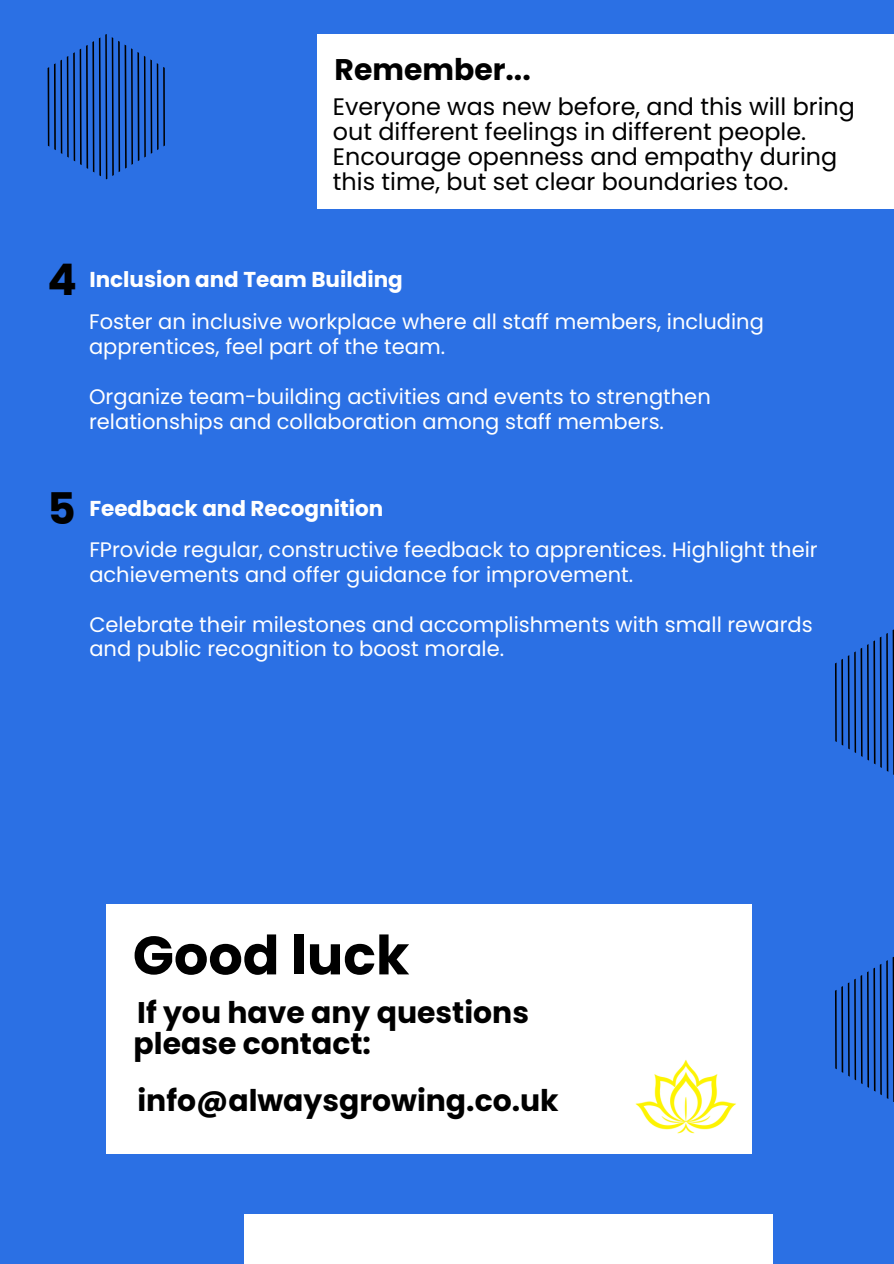
<style>
.page{position:relative;width:894px;height:1264px;background:#fff}
.page>*{position:absolute;margin:0;border:0;box-sizing:border-box;transform-origin:0 0}
.t1{font:700 54px "Poppins";color:#000}
.t2{font:700 43.5px "Poppins";color:#000}
.t3{font:700 29.85px/31.5px "Poppins";color:#000}
.t4{font:23.85px/24.8px "Poppins";color:#000}
.t5{font:700 21.45px "Poppins";color:#fff}
.t6{font:21px/24.8px "Poppins";color:#fff}
</style>
<div class="page">
<div style="left:0;top:0;width:893px;height:1263px;background:#2b70e4"></div>
<div style="left:244px;top:1214px;width:527px;height:49px;background:#fff"></div>
<svg style="left:48px;top:34px;width:116px;height:145px"></svg>
<svg style="left:835px;top:630px;width:58px;height:142px"></svg>
<svg style="left:835px;top:957px;width:58px;height:142px"></svg>
<div style="left:106px;top:904px;width:645px;height:250px;background:#fff"></div>
<div style="left:317px;top:34px;width:576px;height:174px;background:#fff"></div>
<img style="left:635px;top:1029px;width:117px;height:125px">
<p class="t3" style="left:334px;top:54px;width:198px">Remember...</p>
<p class="t4" style="left:333px;top:95px;width:523px">Everyone was new before, and this will bring out different feelings in different people.<br>Encourage openness and empathy during this time, but set clear boundaries too.</p>
<p class="t2" style="left:47px;top:249px;width:31px">4</p>
<p class="t5" style="left:89px;top:264px;width:315px">Inclusion and Team Building</p>
<h3 class="t6" style="left:89px;top:310px;width:676px">Foster an inclusive workplace where all staff members, including apprentices, feel part of the team.</h3>
<p class="t6" style="left:89px;top:384px;width:623px">Organize team-building activities and events to strengthen relationships and collaboration among staff members.</p>
<p class="t2" style="left:47px;top:478px;width:30px">5</p>
<p class="t5" style="left:89px;top:493px;width:295px">Feedback and Recognition</p>
<h1 class="t6" style="left:89px;top:537px;width:729px">FProvide regular, constructive feedback to apprentices. Highlight their achievements and offer guidance for improvement.</h1>
<h2 class="t6" style="left:89px;top:612px;width:724px">Celebrate their milestones and accomplishments with small rewards and public recognition to boost morale.</h2>
<p class="t1" style="left:133px;top:917px;width:278px">Good luck</p>
<h2 class="t3" style="left:134px;top:996px;width:397px">If you have any questions please contact:</h2>
<h4 class="t3" style="left:137px;top:1084px;width:422px">info@alwaysgrowing.co.uk</h4>
</div>
